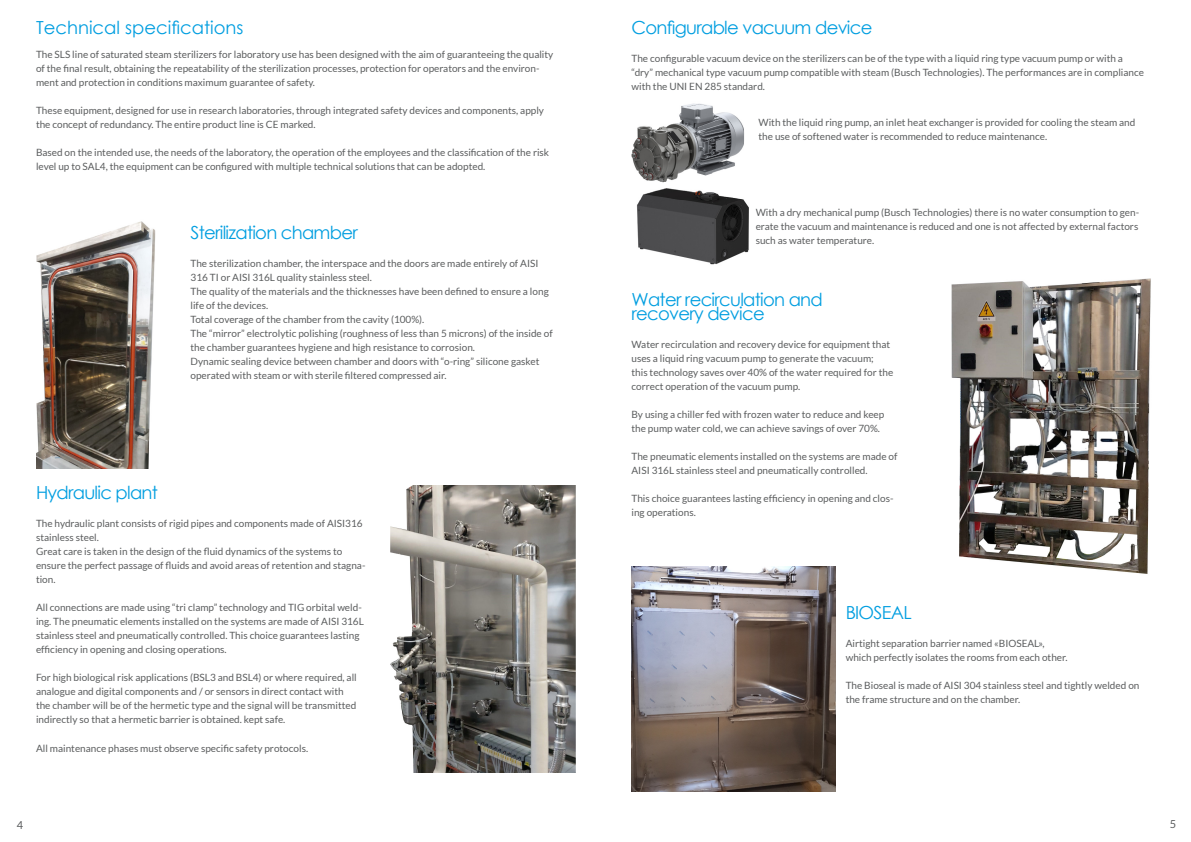
<style>
.page{position:relative;width:1191px;height:842px;background:#fff}
.page>*{position:absolute;margin:0;border:0;box-sizing:border-box;transform-origin:0 0}
.t1{font:18px/14px "Century Gothic";letter-spacing:-.04em;color:#009ee0}
.t2{font:18px "Century Gothic";color:#009ee0}
.t3{font:11px "Lato";color:#5b5d5e}
.t4{font:10px/14px "Lato";color:#5b5d5e}
</style>
<div class="page">
<img style="left:631px;top:103px;width:113px;height:79px">
<img style="left:637px;top:199px;width:112px;height:66px">
<img style="left:640px;top:182px;width:100px;height:17px">
<img style="left:951px;top:279px;width:200px;height:295px">
<img style="left:632px;top:566px;width:203px;height:226px">
<img style="left:36px;top:221px;width:120px;height:248px">
<img style="left:391px;top:485px;width:184px;height:287px">
<h1 class="t2" style="left:36px;top:15px;width:209px">Technical specifications</h1>
<p class="t4" style="left:36px;top:47px;width:519px">The SLS line of saturated steam sterilizers for laboratory use has been designed with the aim of guaranteeing the quality of the final result, obtaining the repeatability of the sterilization processes, protection for operators and the environ&shy;ment and protection in conditions maximum guarantee of safety.</p>
<p class="t4" style="left:36px;top:103px;width:509px">These equipment, designed for use in research laboratories, through integrated safety devices and components, apply the concept of redundancy. The entire product line is CE marked.</p>
<p class="t4" style="left:36px;top:145px;width:515px">Based on the intended use, the needs of the laboratory, the operation of the employees and the classification of the risk level up to SAL4, the equipment can be configured with multiple technical solutions that can be adopted.</p>
<h1 class="t1" style="left:190px;top:225px;width:169px">Sterilization chamber</h1>
<p class="t4" style="left:190px;top:256px;width:364px">The sterilization chamber, the interspace and the doors are made entirely of AISI 316 TI or AISI 316L quality stainless steel.<br>The quality of the materials and the thicknesses have been defined to ensure a long life of the devices.<br>Total coverage of the chamber from the cavity (100%).<br>The “mirror” electrolytic polishing (roughness of less than 5 microns) of the inside of the chamber guarantees hygiene and high resistance to corrosion.<br>Dynamic sealing device between chamber and doors with “o-ring” silicone gasket operated with steam or with sterile filtered compressed air.</p>
<h1 class="t1" style="left:36px;top:486px;width:123px">Hydraulic plant</h1>
<p class="t4" style="left:36px;top:517px;width:331px">The hydraulic plant consists of rigid pipes and components made of AISI316 stainless steel.<br>Great care is taken in the design of the fluid dynamics of the systems to ensure the perfect passage of fluids and avoid areas of retention and stagna&shy;tion.</p>
<p class="t4" style="left:36px;top:601px;width:329px">All connections are made using “tri clamp” technology and TIG orbital weld&shy;ing. The pneumatic elements installed on the systems are made of AISI 316L stainless steel and pneumatically controlled. This choice guarantees lasting efficiency in opening and closing operations.</p>
<p class="t4" style="left:36px;top:671px;width:322px">For high biological risk applications (BSL3 and BSL4) or where required, all analogue and digital components and / or sensors in direct contact with the chamber will be of the hermetic type and the signal will be transmitted indirectly so that a hermetic barrier is obtained. kept safe.</p>
<p class="t4" style="left:36px;top:741px;width:274px">All maintenance phases must observe specific safety protocols.</p>
<h1 class="t1" style="left:631px;top:20px;width:242px">Configurable vacuum device</h1>
<p class="t4" style="left:631px;top:51px;width:514px">The configurable vacuum device on the sterilizers can be of the type with a liquid ring type vacuum pump or with a “dry” mechanical type vacuum pump compatible with steam (Busch Technologies). The performances are in compliance with the UNI EN 285 standard.</p>
<p class="t4" style="left:758px;top:115px;width:378px">With the liquid ring pump, an inlet heat exchanger is provided for cooling the steam and the use of softened water is recommended to reduce maintenance.</p>
<p class="t4" style="left:755px;top:205px;width:385px;text-align:justify">With a dry mechanical pump (Busch Technologies) there is no water consumption to gen&shy;erate the vacuum and maintenance is reduced and one is not affected by external factors such as water temperature.</p>
<h1 class="t1" style="left:631px;top:292px;width:193px">Water recirculation and recovery device</h1>
<p class="t4" style="left:631px;top:337px;width:263px">Water recirculation and recovery device for equipment that uses a liquid ring vacuum pump to generate the vacuum;<br>this technology saves over 40% of the water required for the correct operation of the vacuum pump.</p>
<p class="t4" style="left:631px;top:407px;width:254px">By using a chiller fed with frozen water to reduce and keep the pump water cold, we can achieve savings of over 70%.</p>
<p class="t4" style="left:631px;top:449px;width:267px">The pneumatic elements installed on the systems are made of<br>AISI 316L stainless steel and pneumatically controlled.</p>
<p class="t4" style="left:631px;top:491px;width:263px">This choice guarantees lasting efficiency in opening and clos&shy;ing operations.</p>
<h1 class="t1" style="left:845px;top:605px;width:67px">BIOSEAL</h1>
<p class="t4" style="left:845px;top:636px;width:223px">Airtight separation barrier named «BIOSEAL», which perfectly isolates the rooms from each other.</p>
<p class="t4" style="left:845px;top:678px;width:295px">The Bioseal is made of AISI 304 stainless steel and tightly welded on the frame structure and on the chamber.</p>
<p class="t3" style="left:17px;top:819px;width:8px">4</p>
<p class="t3" style="left:1169px;top:818px;width:8px">5</p>
</div>
